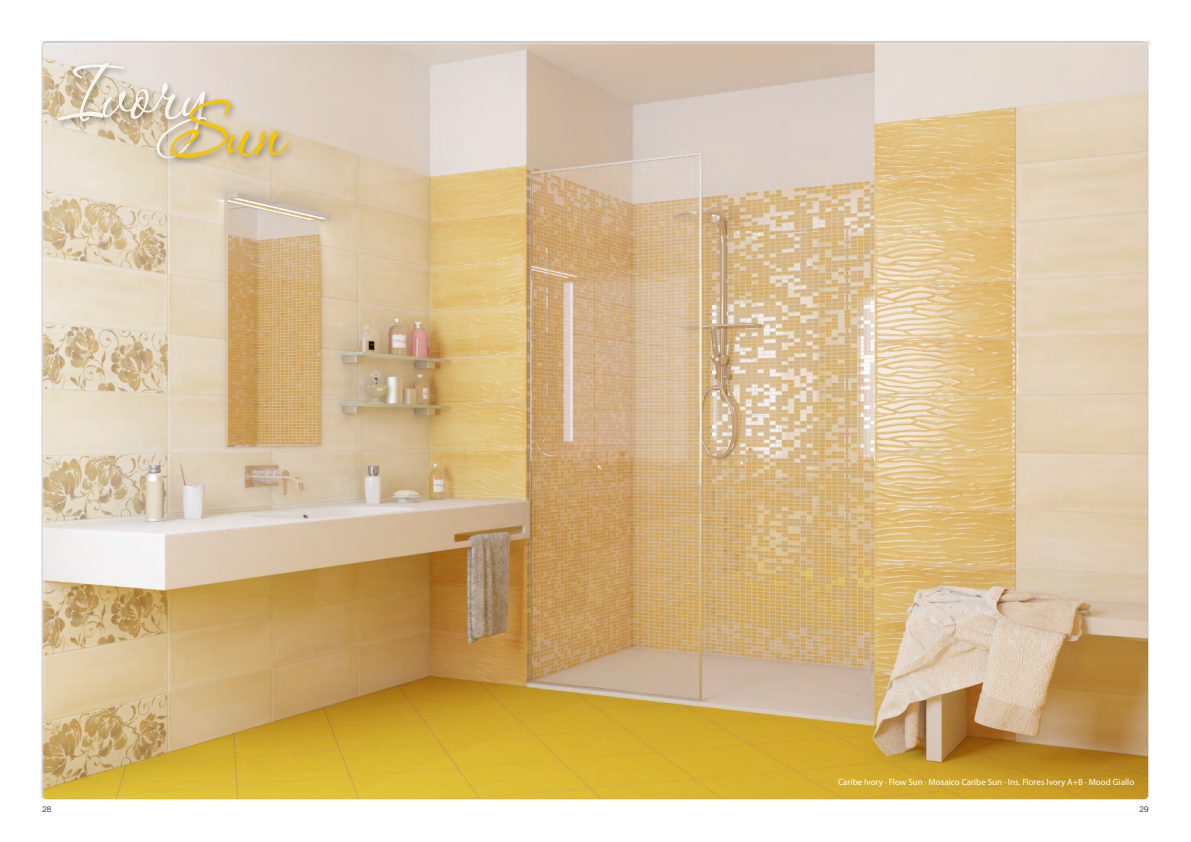
<style>
.page{position:relative;width:1191px;height:842px;background:#fff}
.page>*{position:absolute;margin:0;border:0;box-sizing:border-box;transform-origin:0 0}
.t1{font:100px "Corinthia";letter-spacing:-.005em;color:#f8f6ee}
.t2{font:9px "Myriad Pro";color:#fff}
.t3{font:300 8px "Helvetica Neue LT Std";color:#000}
.s1{color:#f5c500}
</style>
<div class="page">
<div style="left:41px;top:43px;width:1110px;height:759px;background:#000;opacity:.4"></div>
<div style="left:53px;top:60px;width:160px;height:107px;background:#000;opacity:.35"></div>
<div style="left:166px;top:96px;width:130px;height:71px;background:#000;opacity:.35"></div>
<h1 class="t1" style="left:57px;top:43px;width:227px">Ivory<span class="s1">Sun</span></h1>
<p class="t2" style="left:838px;top:777px;width:298px">Caribe Ivory · Flow Sun · Mosaico Caribe Sun · Ins. Flores Ivory A+B · Mood Giallo</p>
<p class="t3" style="left:43px;top:804px;width:10px">28</p>
<p class="t3" style="left:1139px;top:804px;width:10px">29</p>
</div>
